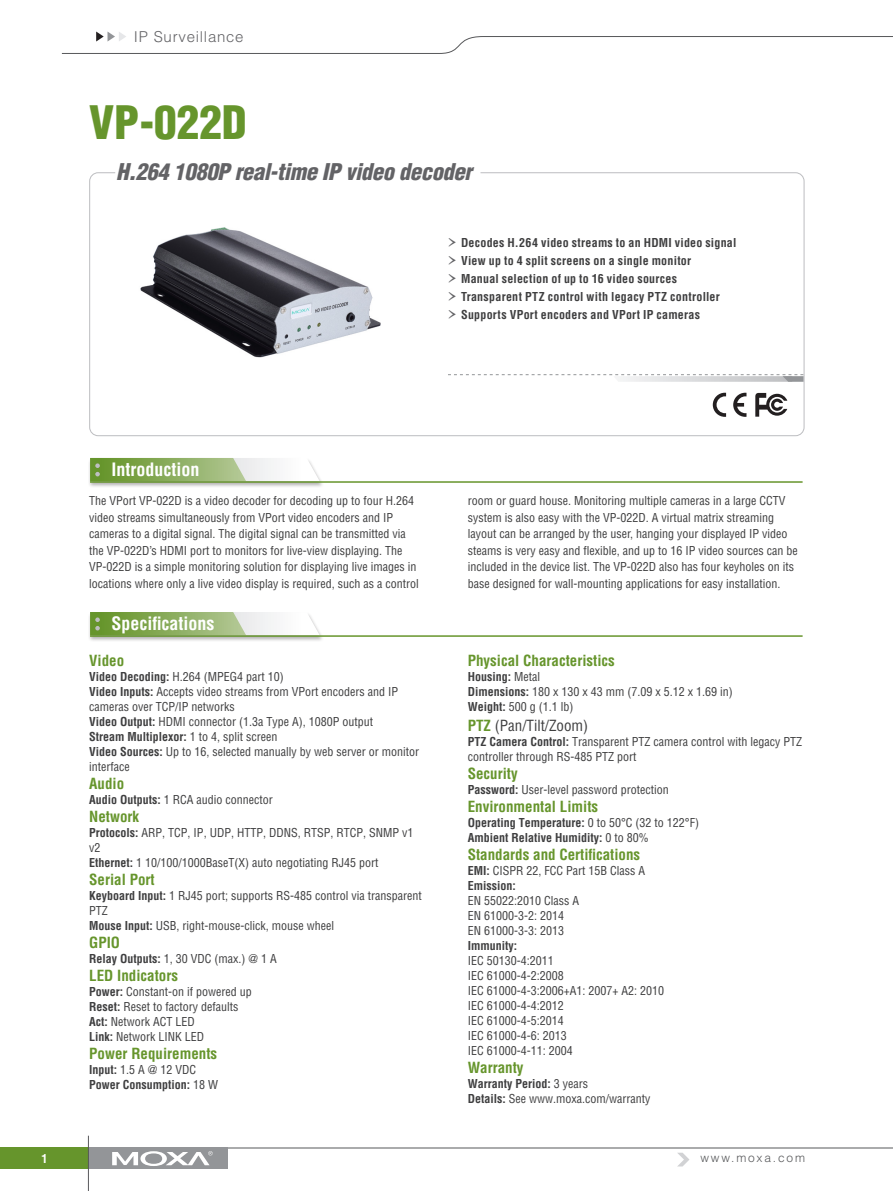
<style>
.page{position:relative;width:893px;height:1191px;background:#fff}
.page>*{position:absolute;margin:0;border:0;box-sizing:border-box;transform-origin:0 0}
.pro_name{font:900 condensed 45px "Helvetica";color:#66952c}
.pro_des{font:italic 900 condensed 22.5px "Helvetica";letter-spacing:-.015em;color:#636366}
.topic{font:700 condensed 18px "Helvetica";color:#fff}
.IND_spec_group{font:700 condensed 15px "Helvetica";color:#66952c}
.IND_spec_group-2{font:condensed 15px "Helvetica";color:#3e3e3f}
.t1{font:300 15px "Helvetica";letter-spacing:.05em;color:#636366}
.IND_spec_item{font:condensed 12px/15px "Helvetica";color:#3e3e3f}
.body{font:condensed 12px/16.5px "Helvetica";color:#3e3e3f}
.IND_spec_item-2{font:700 condensed 12px "Helvetica";letter-spacing:.015em;color:#3e3e3f}
.t2{font:300 12px "Helvetica";letter-spacing:.15em;color:#57585a}
.t3{font:700 condensed 12px "Helvetica";color:#fff}
.s1{font-family:"Garamond Premr Pro";font-weight:400;font-stretch:normal;font-size:24px;color:#636366}
.s2{font-weight:700}
.s3{font-weight:400}
.s4{font-weight:700;color:#66952c}
</style>
<div class="page">
<svg style="left:61px;top:32px;width:832px;height:22px"></svg>
<hr style="left:0;top:1147px;width:893px;height:1px;background:#57585a">
<div style="left:0;top:1147px;width:90px;height:22px;background:#66952c"></div>
<div style="left:90px;top:1147px;width:138px;height:22px;background:#939598"></div>
<svg style="left:112px;top:1151px;width:101px;height:15px"></svg>
<hr style="left:88px;top:1135px;width:1px;height:56px;background:#59595c">
<svg style="left:678px;top:1152px;width:11px;height:14px"></svg>
<div style="left:89px;top:172px;width:715px;height:264px;border:1px solid #bcbdc0;border-radius:8px"></div>
<div style="left:88px;top:612px;width:236px;height:30px;background:#231f20;opacity:.35"></div>
<svg style="left:90px;top:612px;width:230px;height:23px"></svg>
<hr style="left:90px;top:635px;width:713px;height:2px;background:#66952c">
<div style="left:88px;top:458px;width:236px;height:30px;background:#231f20;opacity:.35"></div>
<svg style="left:90px;top:458px;width:230px;height:23px"></svg>
<hr style="left:90px;top:481px;width:713px;height:2px;background:#66952c">
<img style="left:140px;top:227px;width:241px;height:131px">
<svg style="left:448px;top:374px;width:355px;height:8px"></svg>
<svg style="left:713px;top:393px;width:13px;height:24px"></svg>
<svg style="left:733px;top:393px;width:13px;height:24px"></svg>
<svg style="left:755px;top:393px;width:32px;height:24px"></svg>
<p class="t1" style="left:134px;top:28px;width:111px">IP Surveillance</p>
<p class="pro_name" style="left:89px;top:94px;width:159px">VP-022D</p>
<p class="pro_des" style="left:116px;top:158px;width:357px">H.264 1080P real-time IP video decoder</p>
<p class="topic" style="left:111px;top:458px;width:90px">Introduction</p>
<p class="IND_spec_item-2" style="left:446px;top:236px;width:291px"><span class="s1">›</span> Decodes H.264 video streams to an HDMI video signal</p>
<p class="IND_spec_item-2" style="left:446px;top:254px;width:246px"><span class="s1">›</span> View up to 4 split screens on a single monitor</p>
<p class="IND_spec_item-2" style="left:446px;top:272px;width:232px"><span class="s1">›</span> Manual selection of up to 16 video sources</p>
<p class="IND_spec_item-2" style="left:446px;top:290px;width:275px"><span class="s1">›</span> Transparent PTZ control with legacy PTZ controller</p>
<p class="IND_spec_item-2" style="left:446px;top:308px;width:255px"><span class="s1">›</span> Supports VPort encoders and VPort IP cameras</p>
<p class="body" style="left:89px;top:492px;width:331px">The VPort VP-022D is a video decoder for decoding up to four H.264 video streams simultaneously from VPort video encoders and IP cameras to a digital signal. The digital signal can be transmitted via the VP-022D’s HDMI port to monitors for live-view displaying. The VP-022D is a simple monitoring solution for displaying live images in locations where only a live video display is required, such as a control</p>
<p class="body" style="left:468px;top:492px;width:332px">room or guard house. Monitoring multiple cameras in a large CCTV system is also easy with the VP-022D. A virtual matrix streaming layout can be arranged by the user, hanging your displayed IP video steams is very easy and flexible, and up to 16 IP video sources can be included in the device list. The VP-022D also has four keyholes on its base designed for wall-mounting applications for easy installation.</p>
<p class="topic" style="left:111px;top:612px;width:104px">Specifications</p>
<p class="IND_spec_group" style="left:89px;top:651px;width:37px">Video</p>
<p class="IND_spec_item" style="left:89px;top:669px;width:196px"><span class="s2">Video Decoding:</span> H.264 (MPEG4 part 10)</p>
<p class="IND_spec_item" style="left:89px;top:684px;width:310px"><span class="s2">Video Inputs:</span> Accepts video streams from VPort encoders and IP cameras over TCP/IP networks</p>
<p class="IND_spec_item" style="left:89px;top:714px;width:285px"><span class="s2">Video Output:</span> HDMI connector (1.3a Type A), 1080P output</p>
<p class="IND_spec_item-2" style="left:89px;top:729px;width:190px">Stream Multiplexor: <span class="s3">1 to 4, split screen</span></p>
<p class="IND_spec_item" style="left:89px;top:744px;width:331px"><span class="s2">Video Sources:</span> Up to 16, selected manually by web server or monitor interface</p>
<p class="IND_spec_group" style="left:89px;top:774px;width:37px">Audio</p>
<p class="IND_spec_item" style="left:89px;top:792px;width:185px"><span class="s2">Audio Outputs:</span> 1 RCA audio connector</p>
<p class="IND_spec_group" style="left:89px;top:807px;width:51px">Network</p>
<p class="IND_spec_item" style="left:89px;top:825px;width:326px"><span class="s2">Protocols:</span> ARP, TCP, IP, UDP, HTTP, DDNS, RTSP, RTCP, SNMP v1 v2</p>
<p class="IND_spec_item" style="left:89px;top:855px;width:291px"><span class="s2">Ethernet:</span> 1 10/100/1000BaseT(X) auto negotiating RJ45 port</p>
<p class="IND_spec_group" style="left:89px;top:870px;width:67px">Serial Port</p>
<p class="IND_spec_item" style="left:89px;top:888px;width:334px"><span class="s2">Keyboard Input:</span> 1 RJ45 port; supports RS-485 control via transparent<br>PTZ</p>
<p class="IND_spec_item" style="left:89px;top:918px;width:246px"><span class="s2">Mouse Input:</span> USB, right-mouse-click, mouse wheel</p>
<p class="IND_spec_group" style="left:89px;top:933px;width:32px">GPIO</p>
<p class="IND_spec_item" style="left:89px;top:951px;width:189px"><span class="s2">Relay Outputs:</span> 1, 30 VDC (max.) @ 1 A</p>
<p class="IND_spec_group" style="left:89px;top:966px;width:90px">LED Indicators</p>
<p class="IND_spec_item" style="left:89px;top:984px;width:164px"><span class="s2">Power:</span> Constant-on if powered up</p>
<p class="IND_spec_item" style="left:89px;top:999px;width:151px"><span class="s2">Reset:</span> Reset to factory defaults</p>
<p class="IND_spec_item" style="left:89px;top:1014px;width:107px"><span class="s2">Act:</span> Network ACT LED</p>
<p class="IND_spec_item" style="left:89px;top:1029px;width:116px"><span class="s2">Link:</span> Network LINK LED</p>
<p class="IND_spec_group" style="left:89px;top:1044px;width:129px">Power Requirements</p>
<p class="IND_spec_item" style="left:89px;top:1062px;width:108px"><span class="s2">Input:</span> 1.5 A @ 12 VDC</p>
<p class="IND_spec_item-2" style="left:89px;top:1077px;width:131px">Power Consumption: <span class="s3">18 W</span></p>
<p class="IND_spec_group" style="left:468px;top:651px;width:149px">Physical Characteristics</p>
<p class="IND_spec_item-2" style="left:468px;top:669px;width:74px">Housing: <span class="s3">Metal</span></p>
<p class="IND_spec_item" style="left:468px;top:684px;width:266px"><span class="s2">Dimensions:</span> 180 x 130 x 43 mm (7.09 x 5.12 x 1.69 in)</p>
<p class="IND_spec_item" style="left:468px;top:699px;width:107px"><span class="s2">Weight:</span> 500 g (1.1 lb)</p>
<p class="IND_spec_group-2" style="left:468px;top:716px;width:122px"><span class="s4">PTZ</span> (Pan/Tilt/Zoom)</p>
<p class="IND_spec_item" style="left:468px;top:733px;width:336px"><span class="s2">PTZ Camera Control:</span> Transparent PTZ camera control with legacy PTZ controller through RS-485 PTZ port</p>
<p class="IND_spec_group" style="left:468px;top:764px;width:51px">Security</p>
<p class="IND_spec_item" style="left:468px;top:781px;width:202px"><span class="s2">Password:</span> User-level password protection</p>
<p class="IND_spec_group" style="left:468px;top:797px;width:132px">Environmental Limits</p>
<p class="IND_spec_item-2" style="left:468px;top:815px;width:233px">Operating Temperature: <span class="s3">0 to 50°C (32 to 122°F)</span></p>
<p class="IND_spec_item-2" style="left:468px;top:830px;width:183px">Ambient Relative Humidity: <span class="s3">0 to 80%</span></p>
<p class="IND_spec_group" style="left:468px;top:845px;width:174px">Standards and Certifications</p>
<p class="IND_spec_item" style="left:468px;top:862px;width:179px"><span class="s2">EMI:</span> CISPR 22, FCC Part 15B Class A</p>
<p class="IND_spec_item" style="left:468px;top:877px;width:113px"><span class="s2">Emission:<br></span>EN 55022:2010 Class A<br>EN 61000-3-2: 2014<br>EN 61000-3-3: 2013</p>
<p class="IND_spec_item" style="left:468px;top:937px;width:198px"><span class="s2">Immunity:<br></span>IEC 50130-4:2011<br>IEC 61000-4-2:2008<br>IEC 61000-4-3:2006+A1: 2007+ A2: 2010<br>IEC 61000-4-4:2012<br>IEC 61000-4-5:2014<br>IEC 61000-4-6: 2013<br>IEC 61000-4-11: 2004</p>
<p class="IND_spec_group" style="left:468px;top:1058px;width:57px">Warranty</p>
<p class="IND_spec_item-2" style="left:468px;top:1076px;width:122px">Warranty Period: <span class="s3">3 years</span></p>
<p class="IND_spec_item" style="left:468px;top:1090px;width:184px"><span class="s2">Details:</span> See www.moxa.com/warranty</p>
<p class="t3" style="left:41px;top:1151px;width:7px">1</p>
<p class="t2" style="left:700px;top:1150px;width:106px">www.moxa.com</p>
</div>
